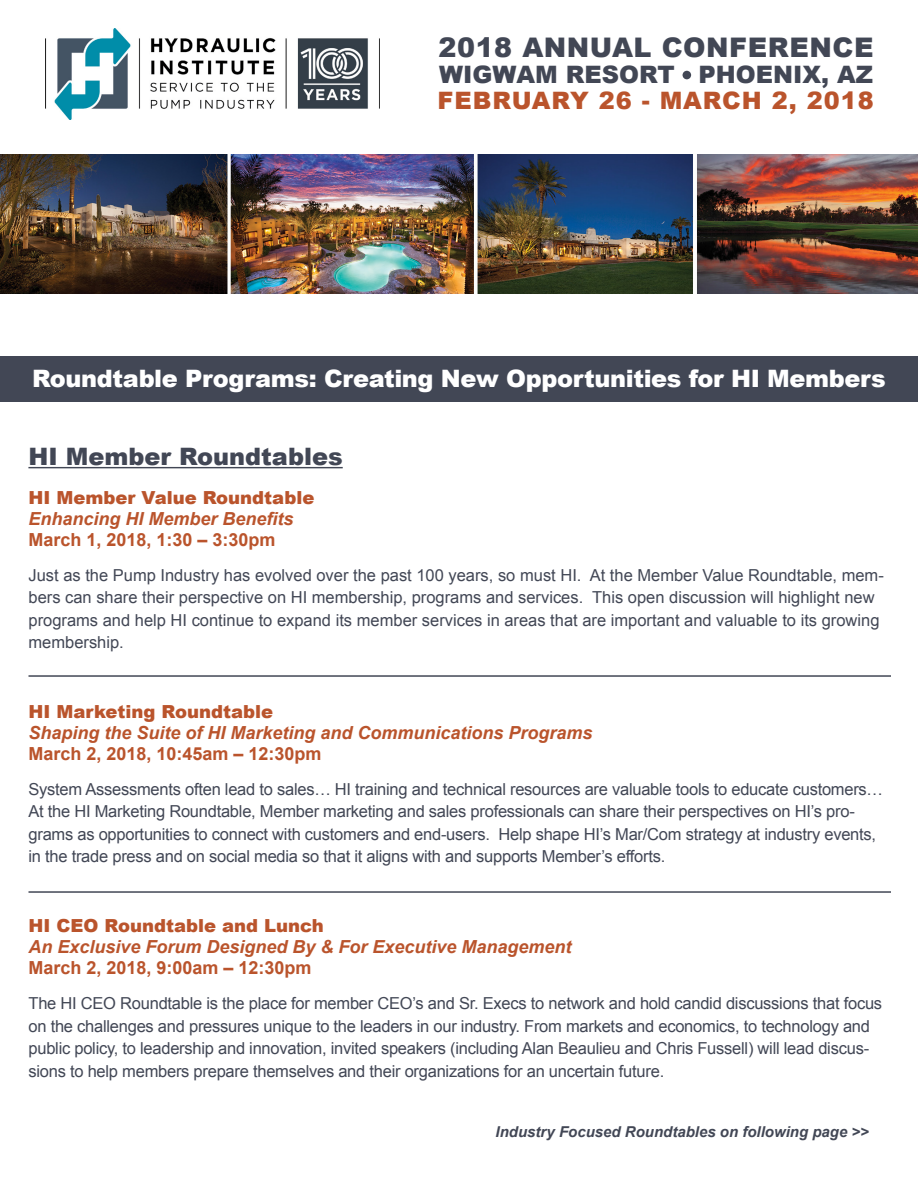
<style>
.page{position:relative;width:918px;height:1188px;background:#fff}
.page>*{position:absolute;margin:0;border:0;box-sizing:border-box;transform-origin:0 0}
.t1{font:900 27px "Arial";letter-spacing:.02em;color:#424755}
.t2{font:900 24px "Arial";letter-spacing:-.015em;color:#fff}
.t3{font:900 24px "Arial";color:#424755}
.t4{font:900 24px "Arial";letter-spacing:.04em;color:#ba542c}
.t5{font:italic 700 18px "Arial";color:#ba542c}
.t6{font:700 18px "Arial";color:#ba542c}
.t7{font:900 18px "Arial";color:#ba542c}
.t8{font:16.5px/22.5px "Arial";letter-spacing:-.015em;color:#424755}
.t9{font:italic 700 15px "Arial";color:#424755}
</style>
<div class="page">
<div style="left:0;top:356px;width:918px;height:46px;background:#424755"></div>
<hr style="left:28px;top:467px;width:315px;height:1px;background:#424755">
<hr style="left:28px;top:675px;width:863px;height:2px;background:#424755">
<hr style="left:28px;top:891px;width:863px;height:2px;background:#424755">
<img style="left:0;top:155px;width:918px;height:139px">
<img style="left:46px;top:29px;width:322px;height:91px">
<div style="left:683px;top:71px;width:8px;height:8px;background:#424755;border-radius:50%"></div>
<h1 class="t1" style="left:439px;top:28px;width:436px">2018 ANNUAL CONFERENCE</h1>
<h2 class="t3" style="left:439px;top:57px;width:435px">WIGWAM RESORT PHOENIX, AZ</h2>
<h2 class="t4" style="left:437px;top:83px;width:438px">FEBRUARY 26 - MARCH 2, 2018</h2>
<h2 class="t2" style="left:32px;top:361px;width:855px">Roundtable Programs: Creating New Opportunities for HI Members</h2>
<h2 class="t3" style="left:28px;top:439px;width:316px">HI Member Roundtables</h2>
<p class="t7" style="left:28px;top:484px;width:287px">HI Member Value Roundtable</p>
<p class="t5" style="left:28px;top:506px;width:267px">Enhancing HI Member Benefits</p>
<p class="t6" style="left:28px;top:527px;width:249px">March 1, 2018, 1:30 – 3:30pm</p>
<p class="t8" style="left:28px;top:564px;width:857px">Just as the Pump Industry has evolved over the past 100 years, so must HI. At the Member Value Roundtable, mem&shy;bers can share their perspective on HI membership, programs and services. This open discussion will highlight new programs and help HI continue to expand its member services in areas that are important and valuable to its growing membership.</p>
<p class="t7" style="left:28px;top:698px;width:246px">HI Marketing Roundtable</p>
<p class="t5" style="left:28px;top:721px;width:566px">Shaping the Suite of HI Marketing and Communications Programs</p>
<p class="t6" style="left:28px;top:742px;width:295px">March 2, 2018, 10:45am – 12:30pm</p>
<p class="t8" style="left:28px;top:778px;width:856px">System Assessments often lead to sales… HI training and technical resources are valuable tools to educate customers… At the HI Marketing Roundtable, Member marketing and sales professionals can share their perspectives on HI’s pro&shy;grams as opportunities to connect with customers and end-users. Help shape HI’s Mar/Com strategy at industry events, in the trade press and on social media so that it aligns with and supports Member’s efforts.</p>
<p class="t7" style="left:28px;top:913px;width:297px">HI CEO Roundtable and Lunch</p>
<p class="t5" style="left:28px;top:935px;width:545px">An Exclusive Forum Designed By &amp; For Executive Management</p>
<p class="t6" style="left:28px;top:956px;width:285px">March 2, 2018, 9:00am – 12:30pm</p>
<p class="t8" style="left:28px;top:992px;width:855px">The HI CEO Roundtable is the place for member CEO’s and Sr. Execs to network and hold candid discussions that focus on the challenges and pressures unique to the leaders in our industry. From markets and economics, to technology and public policy, to leadership and innovation, invited speakers (including Alan Beaulieu and Chris Fussell) will lead discus&shy;sions to help members prepare themselves and their organizations for an uncertain future.</p>
<p class="t9" style="left:496px;top:1122px;width:375px">Industry Focused Roundtables on following page &gt;&gt;</p>
</div>
